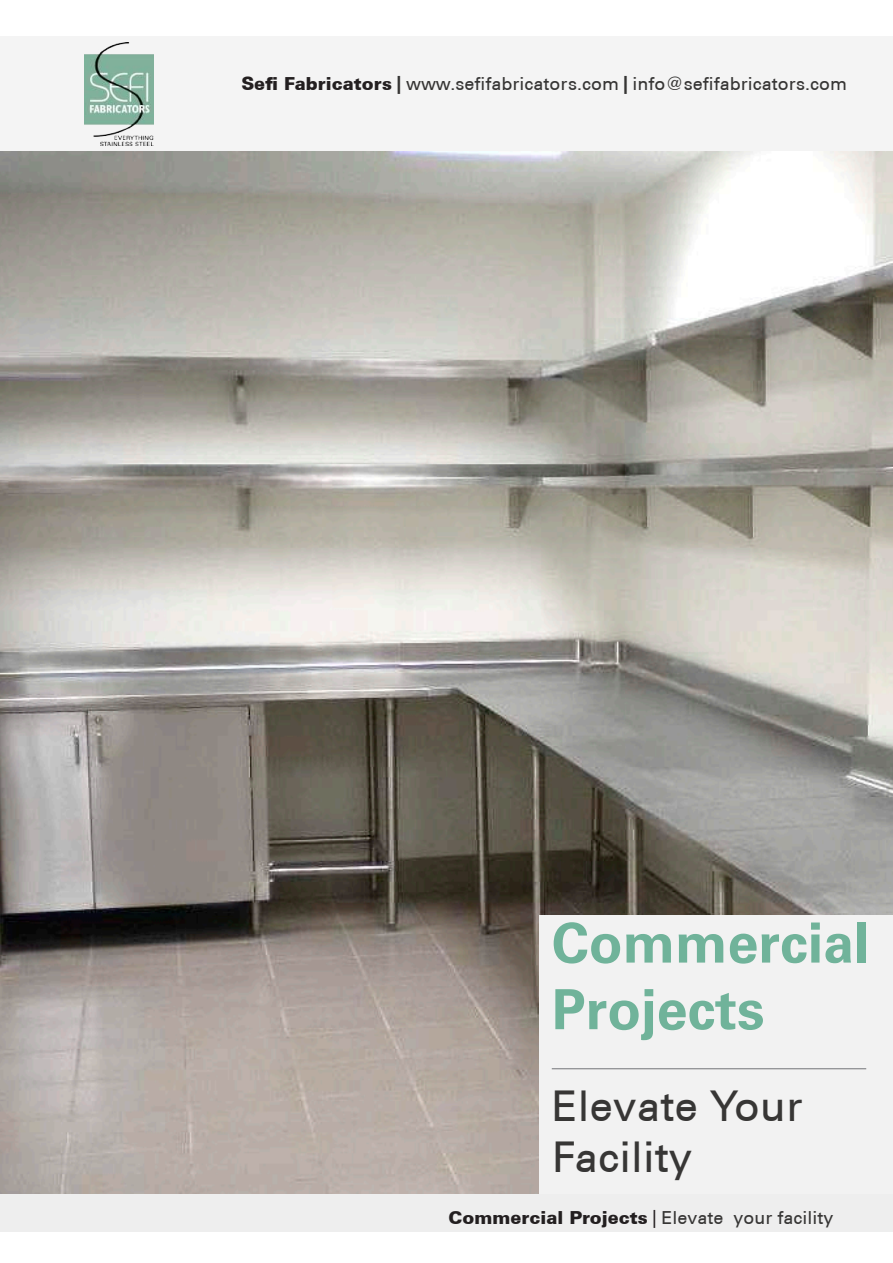
<style>
.page{position:relative;width:893px;height:1263px;background:#fff}
.page>*{position:absolute;margin:0;border:0;box-sizing:border-box;transform-origin:0 0}
.t1{font:700 55.5px/66.6px "Univers CE";color:#70b39a}
.t2{font:500 42.45px/51px "Univers CE";color:#373635}
.t3{font:500 18px "Univers CE";color:#363534}
.t4{font:500 18px "Univers CE";color:#373635}
.s1{font-weight:900;color:#231f20}
.s2{font-weight:700}
.s3{color:#231f20}
</style>
<div class="page">
<div style="left:0;top:1193px;width:893px;height:39px;background:#eee"></div>
<div style="left:0;top:36px;width:893px;height:115px;background:#f4f4f4"></div>
<img style="left:85px;top:43px;width:69px;height:102px">
<img style="left:0;top:151px;width:893px;height:1042px">
<div style="left:540px;top:915px;width:353px;height:278px;background:#f2f2f2"></div>
<hr style="left:552px;top:1068px;width:314px;height:1px;background:#838487">
<p class="t3" style="left:242px;top:73px;width:607px"><span class="s1">Sefi Fabricators</span> <span class="s2">|</span> www.sefifabricators.com <span class="s2">|</span> info@sefifabricators.com</p>
<h1 class="t1" style="left:552px;top:912px;width:319px">Commercial<br>Projects</h1>
<h2 class="t2" style="left:552px;top:1081px;width:252px">Elevate Your<br>Facility</h2>
<p class="t4" style="left:449px;top:1207px;width:386px"><span class="s1">Commercial Projects</span> <span class="s3">|</span> Elevate your facility</p>
</div>
